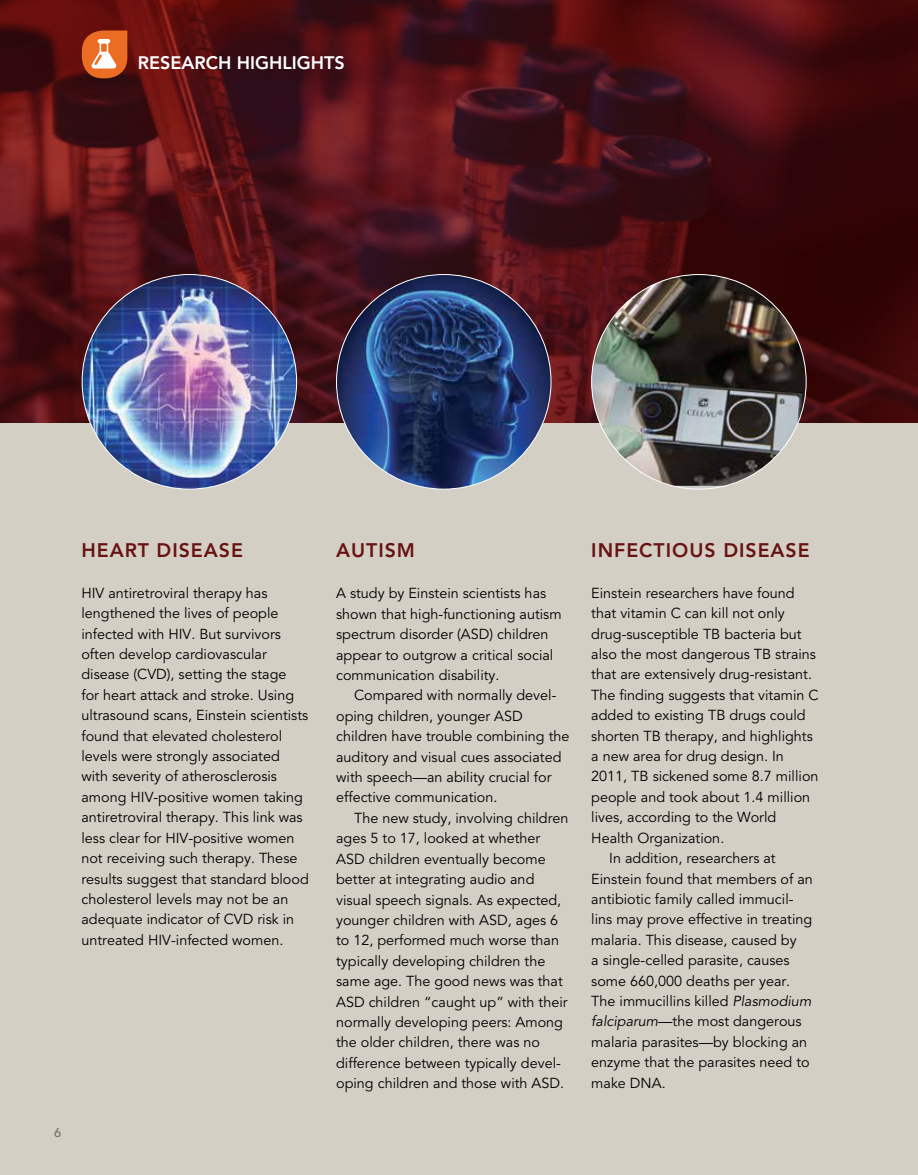
<style>
.page{position:relative;width:918px;height:1175px;background:#fff}
.page>*{position:absolute;margin:0;border:0;box-sizing:border-box;transform-origin:0 0}
.t1{font:800 19.5px "Avenir";letter-spacing:.05em;color:#691212}
.t2{font:800 18px "Avenir";color:#fff}
.t3{font:14.4px/20.4px "Avenir";color:#000}
.t4{font:500 12.75px "Avenir";color:#78715f}
.s1{font-style:italic}
</style>
<div class="page">
<div style="left:0;top:417px;width:918px;height:757px;background:#d3cfc5"></div>
<img style="left:0;top:0;width:918px;height:422px">
<img style="left:82px;top:274px;width:215px;height:215px;border-radius:107px">
<img style="left:592px;top:274px;width:214px;height:212px">
<img style="left:337px;top:274px;width:214px;height:215px;border-radius:107px">
<svg style="left:82px;top:31px;width:45px;height:47px;background:#dc7a46"></svg>
<p class="t2" style="left:138px;top:52px;width:57px">RESEARCH</p>
<p class="t2" style="left:237px;top:52px;width:86px">HIGHLIGHTS</p>
<h1 class="t1" style="left:81px;top:538px;width:43px">HEART</h1>
<h1 class="t1" style="left:157px;top:538px;width:88px">DISEASE</h1>
<p class="t3" style="left:81px;top:583px;width:229px">HIV antiretroviral therapy has lengthened the lives of people infected with HIV. But survivors often develop cardiovascular disease (CVD), setting the stage<br>for heart attack and stroke. Using ultrasound scans, Einstein scientists found that elevated cholesterol levels were strongly associated with severity of atherosclerosis among HIV-positive women taking antiretroviral therapy. This link was less clear for HIV-positive women not receiving such therapy. These results suggest that standard blood cholesterol levels may not be an adequate indicator of CVD risk in untreated HIV-infected women.</p>
<p class="t4" style="left:54px;top:1125px;width:9px">6</p>
<h1 class="t1" style="left:336px;top:538px;width:80px">AUTIS M</h1>
<p class="t3" style="left:336px;top:583px;width:227px">A study by Einstein scientists has shown that high-functioning autism spectrum disorder (ASD) children appear to outgrow a critical social communication disability.</p>
<p class="t3" style="left:336px;top:685px;width:235px;text-indent:18px">Compared with normally devel&shy;oping children, younger ASD children have trouble combining the auditory and visual cues associated with speech—an ability crucial for effective communication.</p>
<p class="t3" style="left:336px;top:808px;width:234px;text-indent:18px">The new study, involving children ages 5 to 17, looked at whether ASD children eventually become better at integrating audio and visual speech signals. As expected, younger children with ASD, ages 6 to 12, performed much worse than typically developing children the same age. The good news was that ASD children “caught up” with their normally developing peers: Among the older children, there was no difference between typically devel&shy;oping children and those with ASD.</p>
<h1 class="t1" style="left:591px;top:538px;width:61px">IN FECTIO</h1>
<h1 class="t1" style="left:689px;top:538px;width:122px">US DISEASE</h1>
<p class="t3" style="left:591px;top:583px;width:205px">Einstein researchers have found</p>
<p class="t3" style="left:591px;top:603px;width:195px">that vitamin C can kill not only</p>
<p class="t3" style="left:591px;top:624px;width:212px">drug-susceptible TB bacteria but</p>
<p class="t3" style="left:591px;top:644px;width:226px">also the most dangerous TB strains</p>
<p class="t3" style="left:591px;top:664px;width:222px">that are extensively drug-resistant.</p>
<p class="t3" style="left:591px;top:685px;width:229px">The finding suggests that vitamin C</p>
<p class="t3" style="left:591px;top:705px;width:216px">added to existing TB drugs could</p>
<p class="t3" style="left:591px;top:726px;width:223px">shorten TB therapy, and highlights</p>
<p class="t3" style="left:591px;top:746px;width:194px">a new area for drug design. I n</p>
<p class="t3" style="left:591px;top:766px;width:229px">2011, TB sickened some 8.7 million</p>
<p class="t3" style="left:591px;top:787px;width:220px">people and took about 1.4 million</p>
<p class="t3" style="left:591px;top:807px;width:187px">lives, according to the World</p>
<p class="t3" style="left:591px;top:828px;width:135px">Health Organization.</p>
<p class="t3" style="left:609px;top:848px;width:168px">I n addition, researchers at</p>
<p class="t3" style="left:591px;top:868px;width:223px">Einstein found that members of an</p>
<p class="t3" style="left:591px;top:889px;width:204px">antibiotic family called immucil-</p>
<p class="t3" style="left:591px;top:909px;width:223px">lins may prove effective in treating</p>
<p class="t3" style="left:591px;top:930px;width:207px">malaria. This disease, caused by</p>
<p class="t3" style="left:591px;top:950px;width:200px">a single-celled parasite, causes</p>
<p class="t3" style="left:591px;top:970px;width:200px">some 660,000 deaths per year.</p>
<p class="t3" style="left:591px;top:991px;width:221px">The immucillins killed <span class="s1">Plasmodium</span></p>
<p class="t3" style="left:591px;top:1011px;width:212px"><span class="s1">falciparum</span>—the most dangerous</p>
<p class="t3" style="left:591px;top:1032px;width:217px">malaria parasites—by blocking an</p>
<p class="t3" style="left:591px;top:1052px;width:220px">enzyme that the parasites need to</p>
<p class="t3" style="left:591px;top:1072px;width:76px">make DNA.</p>
</div>
